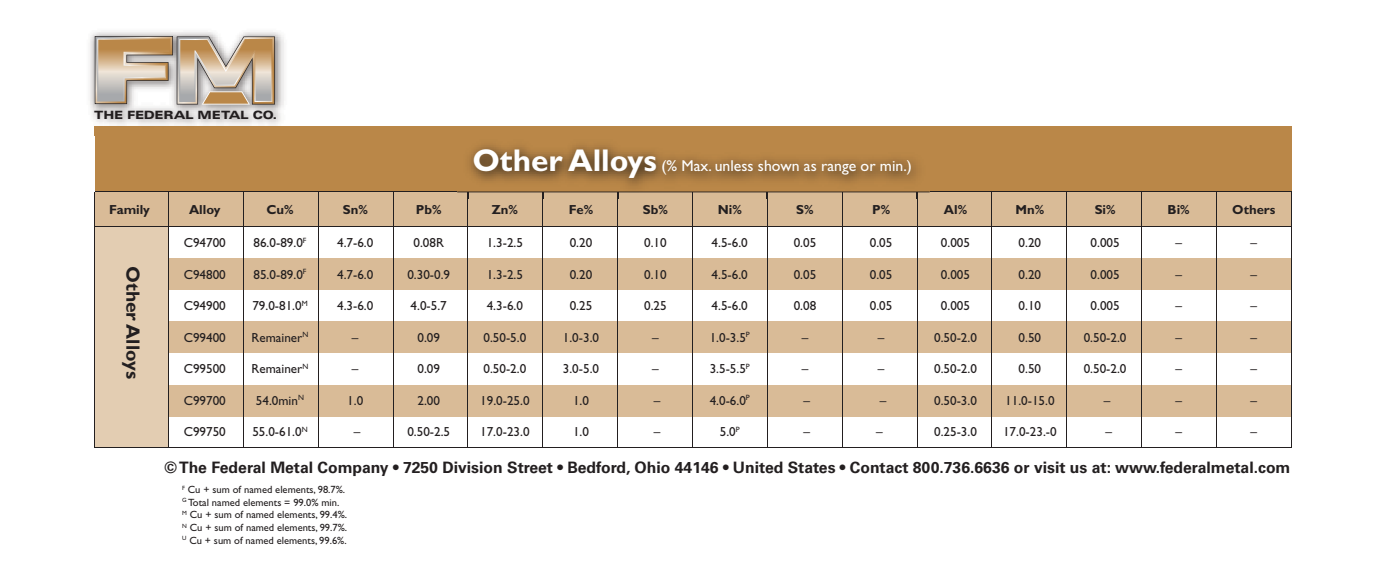
<style>
.page{position:relative;width:1386px;height:571px;background:#fff}
.page>*{position:absolute;margin:0;border:0;box-sizing:border-box;transform-origin:0 0}
.t1{font:700 19.25px "Gill Sans";color:#231f20}
.t2{font:700 15.75px "Univers";color:#231f20}
.t3{font:15.75px "Gill Sans";color:#fff}
.t4{font:13.12px "Gill Sans";color:#231f20}
.t5{font:700 13.12px "Gill Sans";color:#231f20}
.t6{font:900 expanded 11.38px "Univers";letter-spacing:-.02em;color:#221e1f}
.t7{font:10.5px/12.6px "Gill Sans";color:#231f20}
.s1{font-weight:700;font-size:31.5px}
</style>
<div class="page">
<div style="left:95px;top:126px;width:1196px;height:71px;background:#ba8748"></div>
<div style="left:166px;top:258px;width:1125px;height:32px;background:#d9bb97"></div>
<div style="left:166px;top:321px;width:1125px;height:32px;background:#d9bb97"></div>
<div style="left:166px;top:385px;width:1125px;height:31px;background:#d9bb97"></div>
<div style="left:95px;top:227px;width:74px;height:221px;background:#e3cdb2"></div>
<div style="left:95px;top:192px;width:1196px;height:35px;background:#d9bb97"></div>
<hr style="left:168px;top:192px;width:1px;height:255px;background:#231f20">
<hr style="left:243px;top:192px;width:1px;height:255px;background:#231f20">
<hr style="left:318px;top:192px;width:1px;height:255px;background:#231f20">
<hr style="left:393px;top:192px;width:1px;height:255px;background:#231f20">
<hr style="left:468px;top:192px;width:1px;height:255px;background:#231f20">
<hr style="left:542px;top:192px;width:1px;height:255px;background:#231f20">
<hr style="left:617px;top:192px;width:1px;height:255px;background:#231f20">
<hr style="left:692px;top:192px;width:1px;height:255px;background:#231f20">
<hr style="left:767px;top:192px;width:1px;height:255px;background:#231f20">
<hr style="left:842px;top:192px;width:1px;height:255px;background:#231f20">
<hr style="left:917px;top:192px;width:1px;height:255px;background:#231f20">
<hr style="left:991px;top:192px;width:1px;height:255px;background:#231f20">
<hr style="left:1066px;top:192px;width:1px;height:255px;background:#231f20">
<hr style="left:1141px;top:192px;width:1px;height:255px;background:#231f20">
<hr style="left:1216px;top:192px;width:1px;height:255px;background:#231f20">
<hr style="left:95px;top:191px;width:1196px;height:1px;background:#231f20">
<hr style="left:95px;top:447px;width:1196px;height:1px;background:#231f20">
<hr style="left:95px;top:226px;width:1196px;height:1px;background:#231f20">
<hr style="left:94px;top:192px;width:1px;height:255px;background:#231f20">
<hr style="left:1291px;top:192px;width:1px;height:255px;background:#231f20">
<img style="left:457px;top:145px;width:473px;height:53px">
<img style="left:457px;top:191px;width:473px;height:1px">
<img style="left:90px;top:32px;width:194px;height:104px">
<img style="left:95px;top:126px;width:189px;height:10px">
<svg style="left:95px;top:36px;width:180px;height:69px;background:#c5b39d"></svg>
<p class="t6" style="left:94px;top:110px;width:184px">THE FEDERAL METAL CO.</p>
<p class="t3" style="left:472px;top:160px;width:441px"><span class="s1">Other Alloys</span> (% Max. unless shown as range or min.)</p>
<p class="t5" style="left:109px;top:205px;width:42px">Family</p>
<p class="t5" style="left:189px;top:205px;width:33px">Alloy</p>
<p class="t5" style="left:266px;top:205px;width:29px">Cu%</p>
<p class="t5" style="left:343px;top:205px;width:27px">Sn%</p>
<p class="t5" style="left:416px;top:205px;width:27px">Pb%</p>
<p class="t5" style="left:492px;top:205px;width:28px">Zn%</p>
<p class="t5" style="left:569px;top:205px;width:26px">Fe%</p>
<p class="t5" style="left:643px;top:205px;width:27px">Sb%</p>
<p class="t5" style="left:718px;top:205px;width:26px">Ni%</p>
<p class="t5" style="left:796px;top:205px;width:19px">S%</p>
<p class="t5" style="left:872px;top:205px;width:20px">P%</p>
<p class="t5" style="left:944px;top:205px;width:25px">Al%</p>
<p class="t5" style="left:1016px;top:205px;width:30px">Mn%</p>
<p class="t5" style="left:1095px;top:205px;width:22px">Si%</p>
<p class="t5" style="left:1168px;top:205px;width:24px">Bi%</p>
<p class="t5" style="left:1232px;top:205px;width:45px">Others</p>
<p class="t4" style="left:184px;top:238px;width:44px">C94700</p>
<p class="t4" style="left:254px;top:238px;width:54px">86.0-89.0<sup>F</sup></p>
<p class="t4" style="left:337px;top:238px;width:38px">4.7-6.0</p>
<p class="t4" style="left:414px;top:238px;width:32px">0.08R</p>
<p class="t4" style="left:487px;top:238px;width:38px">1.3-2.5</p>
<p class="t4" style="left:570px;top:238px;width:24px">0.20</p>
<p class="t4" style="left:644px;top:238px;width:24px">0.10</p>
<p class="t4" style="left:712px;top:238px;width:38px">4.5-6.0</p>
<p class="t4" style="left:794px;top:238px;width:24px">0.05</p>
<p class="t4" style="left:870px;top:238px;width:24px">0.05</p>
<p class="t4" style="left:941px;top:238px;width:31px">0.005</p>
<p class="t4" style="left:1019px;top:238px;width:24px">0.20</p>
<p class="t4" style="left:1091px;top:238px;width:31px">0.005</p>
<p class="t4" style="left:1175px;top:238px;width:8px">–</p>
<p class="t4" style="left:1251px;top:238px;width:8px">–</p>
<p class="t4" style="left:184px;top:270px;width:44px">C94800</p>
<p class="t4" style="left:254px;top:270px;width:54px">85.0-89.0<sup>F</sup></p>
<p class="t4" style="left:337px;top:270px;width:38px">4.7-6.0</p>
<p class="t4" style="left:407px;top:270px;width:44px">0.30-0.9</p>
<p class="t4" style="left:487px;top:270px;width:38px">1.3-2.5</p>
<p class="t4" style="left:570px;top:270px;width:24px">0.20</p>
<p class="t4" style="left:644px;top:270px;width:24px">0.10</p>
<p class="t4" style="left:712px;top:270px;width:38px">4.5-6.0</p>
<p class="t4" style="left:794px;top:270px;width:24px">0.05</p>
<p class="t4" style="left:870px;top:270px;width:24px">0.05</p>
<p class="t4" style="left:941px;top:270px;width:31px">0.005</p>
<p class="t4" style="left:1019px;top:270px;width:24px">0.20</p>
<p class="t4" style="left:1091px;top:270px;width:31px">0.005</p>
<p class="t4" style="left:1175px;top:270px;width:8px">–</p>
<p class="t4" style="left:1251px;top:270px;width:8px">–</p>
<p class="t4" style="left:184px;top:301px;width:44px">C94900</p>
<p class="t4" style="left:252px;top:301px;width:57px">79.0-81.0<sup>M</sup></p>
<p class="t4" style="left:337px;top:301px;width:38px">4.3-6.0</p>
<p class="t4" style="left:411px;top:301px;width:38px">4.0-5.7</p>
<p class="t4" style="left:487px;top:301px;width:38px">4.3-6.0</p>
<p class="t4" style="left:570px;top:301px;width:24px">0.25</p>
<p class="t4" style="left:644px;top:301px;width:24px">0.25</p>
<p class="t4" style="left:712px;top:301px;width:38px">4.5-6.0</p>
<p class="t4" style="left:794px;top:301px;width:24px">0.08</p>
<p class="t4" style="left:870px;top:301px;width:24px">0.05</p>
<p class="t4" style="left:941px;top:301px;width:31px">0.005</p>
<p class="t4" style="left:1019px;top:301px;width:24px">0.10</p>
<p class="t4" style="left:1091px;top:301px;width:31px">0.005</p>
<p class="t4" style="left:1175px;top:301px;width:8px">–</p>
<p class="t4" style="left:1251px;top:301px;width:8px">–</p>
<p class="t4" style="left:184px;top:333px;width:44px">C99400</p>
<p class="t4" style="left:252px;top:333px;width:58px">Remainer<sup>N</sup></p>
<p class="t4" style="left:352px;top:333px;width:8px">–</p>
<p class="t4" style="left:417px;top:333px;width:24px">0.09</p>
<p class="t4" style="left:483px;top:333px;width:44px">0.50-5.0</p>
<p class="t4" style="left:563px;top:333px;width:38px">1.0-3.0</p>
<p class="t4" style="left:652px;top:333px;width:8px">–</p>
<p class="t4" style="left:710px;top:333px;width:42px">1.0-3.5<sup>P</sup></p>
<p class="t4" style="left:802px;top:333px;width:8px">–</p>
<p class="t4" style="left:878px;top:333px;width:8px">–</p>
<p class="t4" style="left:934px;top:333px;width:44px">0.50-2.0</p>
<p class="t4" style="left:1019px;top:333px;width:24px">0.50</p>
<p class="t4" style="left:1084px;top:333px;width:44px">0.50-2.0</p>
<p class="t4" style="left:1175px;top:333px;width:8px">–</p>
<p class="t4" style="left:1251px;top:333px;width:8px">–</p>
<p class="t4" style="left:184px;top:364px;width:44px">C99500</p>
<p class="t4" style="left:252px;top:364px;width:58px">Remainer<sup>N</sup></p>
<p class="t4" style="left:352px;top:364px;width:8px">–</p>
<p class="t4" style="left:417px;top:364px;width:24px">0.09</p>
<p class="t4" style="left:483px;top:364px;width:44px">0.50-2.0</p>
<p class="t4" style="left:563px;top:364px;width:38px">3.0-5.0</p>
<p class="t4" style="left:652px;top:364px;width:8px">–</p>
<p class="t4" style="left:710px;top:364px;width:42px">3.5-5.5<sup>P</sup></p>
<p class="t4" style="left:802px;top:364px;width:8px">–</p>
<p class="t4" style="left:878px;top:364px;width:8px">–</p>
<p class="t4" style="left:934px;top:364px;width:44px">0.50-2.0</p>
<p class="t4" style="left:1019px;top:364px;width:24px">0.50</p>
<p class="t4" style="left:1084px;top:364px;width:44px">0.50-2.0</p>
<p class="t4" style="left:1175px;top:364px;width:8px">–</p>
<p class="t4" style="left:1251px;top:364px;width:8px">–</p>
<p class="t4" style="left:184px;top:396px;width:44px">C99700</p>
<p class="t4" style="left:256px;top:396px;width:50px">54.0min<sup>N</sup></p>
<p class="t4" style="left:347px;top:396px;width:17px">1.0</p>
<p class="t4" style="left:417px;top:396px;width:24px">2.00</p>
<p class="t4" style="left:480px;top:396px;width:51px">19.0-25.0</p>
<p class="t4" style="left:573px;top:396px;width:17px">1.0</p>
<p class="t4" style="left:654px;top:396px;width:8px">–</p>
<p class="t4" style="left:710px;top:396px;width:42px">4.0-6.0<sup>P</sup></p>
<p class="t4" style="left:804px;top:396px;width:8px">–</p>
<p class="t4" style="left:880px;top:396px;width:8px">–</p>
<p class="t4" style="left:934px;top:396px;width:44px">0.50-3.0</p>
<p class="t4" style="left:1005px;top:396px;width:51px">11.0-15.0</p>
<p class="t4" style="left:1104px;top:396px;width:8px">–</p>
<p class="t4" style="left:1175px;top:396px;width:8px">–</p>
<p class="t4" style="left:1251px;top:396px;width:8px">–</p>
<p class="t4" style="left:184px;top:427px;width:44px">C99750</p>
<p class="t4" style="left:252px;top:427px;width:57px">55.0-61.0<sup>N</sup></p>
<p class="t4" style="left:354px;top:427px;width:8px">–</p>
<p class="t4" style="left:407px;top:427px;width:44px">0.50-2.5</p>
<p class="t4" style="left:480px;top:427px;width:51px">17.0-23.0</p>
<p class="t4" style="left:573px;top:427px;width:17px">1.0</p>
<p class="t4" style="left:654px;top:427px;width:8px">–</p>
<p class="t4" style="left:720px;top:427px;width:21px">5.0<sup>P</sup></p>
<p class="t4" style="left:804px;top:427px;width:8px">–</p>
<p class="t4" style="left:876px;top:427px;width:8px">–</p>
<p class="t4" style="left:934px;top:427px;width:44px">0.25-3.0</p>
<p class="t4" style="left:1003px;top:427px;width:55px">17.0-23.-0</p>
<p class="t4" style="left:1106px;top:427px;width:8px">–</p>
<p class="t4" style="left:1175px;top:427px;width:8px">–</p>
<p class="t4" style="left:1251px;top:427px;width:8px">–</p>
<p class="t1" style="left:140px;top:266px;width:114px;rotate:90deg">Other Alloys</p>
<p class="t2" style="left:164px;top:461px;width:1128px">© The Federal Metal Company • 7250 Division Street • Bedford, Ohio 44146 • United States • Contact 800.736.6636 or visit us at: www.federalmetal.com</p>
<p class="t7" style="left:182px;top:484px;width:167px"><sup>F</sup> Cu + sum of named elements, 98.7%.<br><sup>G</sup> Total named elements = 99.0% min.<br><sup>M</sup> Cu + sum of named elements, 99.4%.<br><sup>N</sup> Cu + sum of named elements, 99.7%.<br><sup>U</sup> Cu + sum of named elements, 99.6%.</p>
</div>
